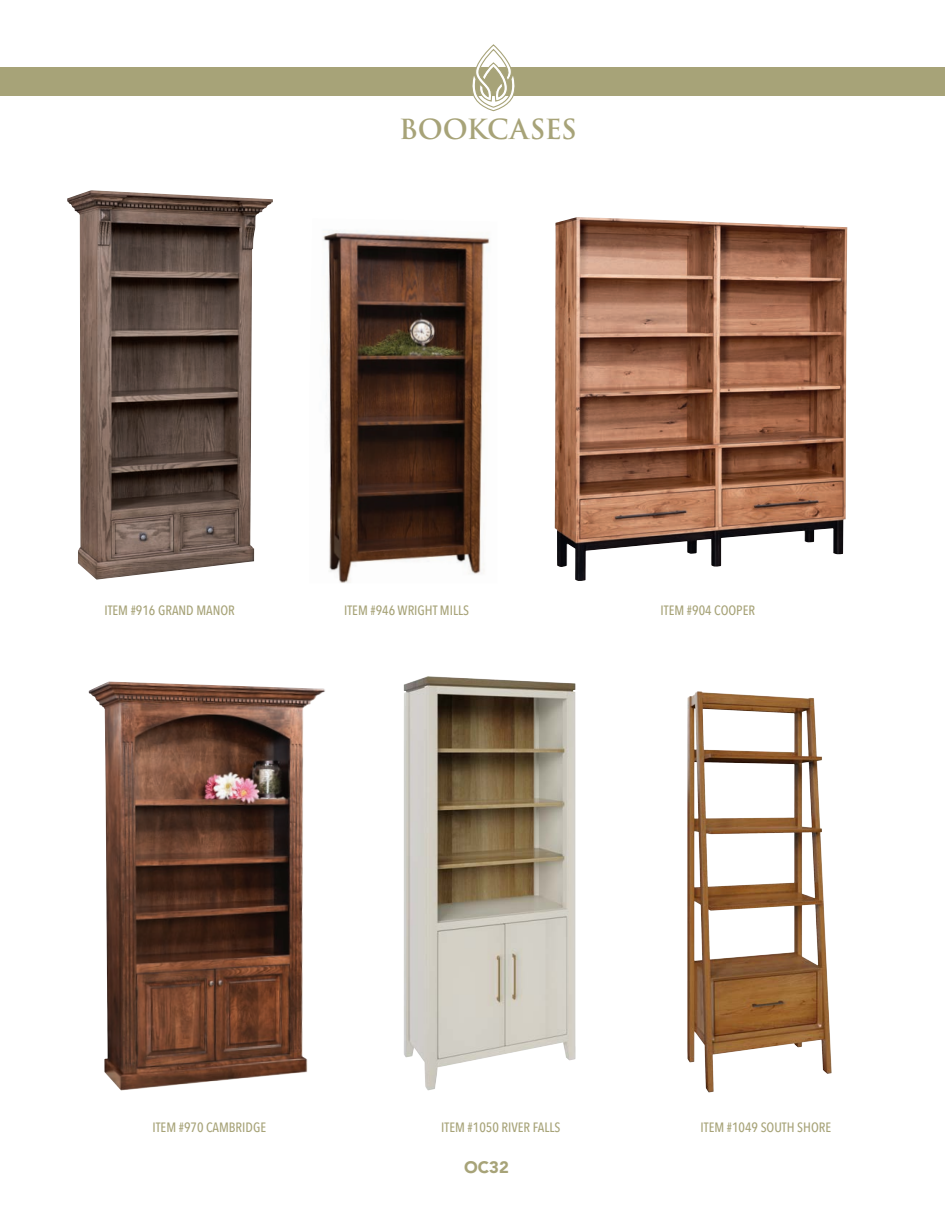
<style>
.page{position:relative;width:945px;height:1215px;background:#fff}
.page>*{position:absolute;margin:0;border:0;box-sizing:border-box;transform-origin:0 0}
.t1{font:700 27px "Trajan Pro";letter-spacing:-.015em;color:#a7a378}
.t2{font:900 16.5px "Avenir LT Std";color:#a7a378}
.t3{font:500 13.5px "Avenir Next Condensed";color:#a7a378}
</style>
<div class="page">
<div style="left:0;top:68px;width:945px;height:28px;background:#a7a378"></div>
<svg style="left:471px;top:44px;width:47px;height:68px"></svg>
<img style="left:403px;top:676px;width:173px;height:415px">
<img style="left:555px;top:217px;width:292px;height:364px">
<img style="left:89px;top:682px;width:236px;height:409px">
<img style="left:323px;top:230px;width:167px;height:353px">
<img style="left:67px;top:190px;width:206px;height:390px">
<img style="left:687px;top:691px;width:145px;height:402px">
<h1 class="t1" style="left:399px;top:113px;width:179px">BOOKCASES</h1>
<p class="t3" style="left:104px;top:602px;width:132px">ITEM #916 GRAND MANOR</p>
<p class="t3" style="left:344px;top:602px;width:126px">ITEM #946 WRIGHT MILLS</p>
<p class="t3" style="left:661px;top:602px;width:96px">ITEM #904 COOPER</p>
<p class="t3" style="left:152px;top:1119px;width:115px">ITEM #970 CAMBRIDGE</p>
<p class="t3" style="left:441px;top:1119px;width:121px">ITEM #1050 RIVER FALLS</p>
<p class="t3" style="left:701px;top:1119px;width:132px">ITEM #1049 SOUTH SHORE</p>
<p class="t2" style="left:464px;top:1157px;width:46px">OC32</p>
</div>
